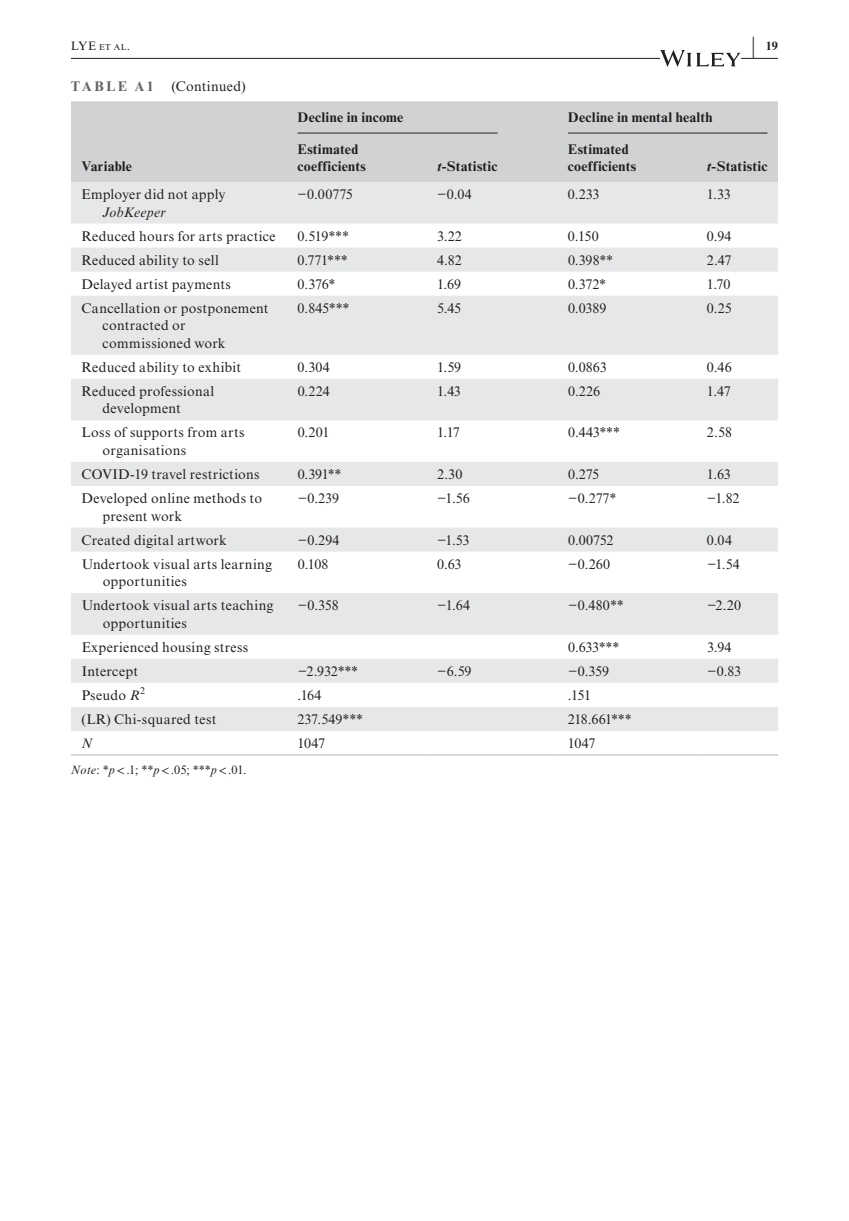
<style>
.page{position:relative;width:849px;height:1221px;background:#fff}
.page>*{position:absolute;margin:0;border:0;box-sizing:border-box;transform-origin:0 0}
.t1{font:700 23.62px "Times New Roman MT Std";color:#231f20;scale:.36 1}
.t2{font:14px/17.5px "Times New Roman MT Std";letter-spacing:.015em;color:#231f20}
.t3{font:700 14px/17.5px "Times New Roman MT Std";letter-spacing:.015em;color:#231f20}
.t4{font:italic 14px "Times New Roman MT Std";letter-spacing:.015em;color:#231f20}
.t5{font:700 14px "Times New Roman MT Std";letter-spacing:.155em;color:#636366}
.t6{font:12.25px "Times New Roman MT Std";letter-spacing:-.015em;color:#231f20}
.t7{font:700 12.25px "Times New Roman MT Std";color:#231f20}
.s1{font-size:8.58px}
.s2{font-style:italic}
.s3{font-family:"STIX"}
</style>
<div class="page">
<hr style="left:71px;top:58px;width:706px;height:1px;background:#231f20">
<svg style="left:660px;top:50px;width:80px;height:17px"></svg>
<div style="left:71px;top:101px;width:706px;height:81px;background:#d1d2d4"></div>
<svg style="left:71px;top:182px;width:706px;height:549px;fill:#e6e7e9"></svg>
<hr style="left:71px;top:754px;width:216px;height:1px;background:#d1d2d4">
<hr style="left:287px;top:754px;width:139px;height:1px;background:#d1d2d4">
<hr style="left:426px;top:754px;width:131px;height:1px;background:#d1d2d4">
<hr style="left:557px;top:754px;width:139px;height:1px;background:#d1d2d4">
<hr style="left:696px;top:754px;width:81px;height:1px;background:#d1d2d4">
<hr style="left:297px;top:133px;width:200px;height:1px;background:#231f20">
<hr style="left:567px;top:133px;width:200px;height:1px;background:#231f20">
<h1 class="t1" style="left:752px;top:31px;width:7px">|</h1>
<p class="t6" style="left:71px;top:39px;width:60px">LYE <span class="s1">et al</span>.</p>
<p class="t7" style="left:765px;top:38px;width:14px">19</p>
<p class="t5" style="left:71px;top:77px;width:84px">TABLE A1</p>
<p class="t2" style="left:171px;top:77px;width:76px">(Continued)</p>
<p class="t3" style="left:81px;top:157px;width:52px">Variable</p>
<p class="t2" style="left:81px;top:185px;width:146px">Employer did not apply</p>
<p class="t4" style="left:102px;top:204px;width:65px">JobKeeper</p>
<p class="t3" style="left:297px;top:108px;width:107px">Decline in income</p>
<p class="t3" style="left:567px;top:108px;width:146px">Decline in mental health</p>
<p class="t3" style="left:297px;top:140px;width:70px">Estimated coefficients</p>
<p class="t3" style="left:567px;top:140px;width:70px">Estimated coefficients</p>
<p class="t3" style="left:437px;top:157px;width:62px"><span class="s2">t</span>-Statistic</p>
<p class="t3" style="left:706px;top:157px;width:62px"><span class="s2">t</span>-Statistic</p>
<p class="t2" style="left:297px;top:185px;width:57px">−0.00775</p>
<p class="t2" style="left:437px;top:185px;width:36px">−0.04</p>
<p class="t2" style="left:567px;top:185px;width:33px">0.233</p>
<p class="t2" style="left:706px;top:185px;width:25px">1.33</p>
<p class="t2" style="left:81px;top:227px;width:195px">Reduced hours for arts practice</p>
<p class="t2" style="left:297px;top:227px;width:53px">0.519***</p>
<p class="t2" style="left:437px;top:227px;width:26px">3.22</p>
<p class="t2" style="left:568px;top:227px;width:32px">0.150</p>
<p class="t2" style="left:706px;top:227px;width:26px">0.94</p>
<p class="t2" style="left:81px;top:251px;width:139px">Reduced ability to sell</p>
<p class="t2" style="left:297px;top:251px;width:52px">0.771***</p>
<p class="t2" style="left:437px;top:251px;width:26px">4.82</p>
<p class="t2" style="left:568px;top:251px;width:47px">0.398**</p>
<p class="t2" style="left:706px;top:251px;width:26px">2.47</p>
<p class="t2" style="left:81px;top:275px;width:151px">Delayed artist payments</p>
<p class="t2" style="left:297px;top:275px;width:39px">0.376*</p>
<p class="t2" style="left:437px;top:275px;width:26px">1.69</p>
<p class="t2" style="left:568px;top:275px;width:40px">0.372*</p>
<p class="t2" style="left:706px;top:275px;width:25px">1.70</p>
<p class="t2" style="left:103px;top:299px;width:167px;text-indent:-21px">Cancellation or postponement contracted or commissioned work</p>
<p class="t2" style="left:297px;top:299px;width:53px">0.845***</p>
<p class="t2" style="left:437px;top:299px;width:26px">5.45</p>
<p class="t2" style="left:568px;top:299px;width:40px">0.0389</p>
<p class="t2" style="left:706px;top:299px;width:26px">0.25</p>
<p class="t2" style="left:82px;top:358px;width:161px">Reduced ability to exhibit</p>
<p class="t2" style="left:297px;top:358px;width:34px">0.304</p>
<p class="t2" style="left:437px;top:358px;width:26px">1.59</p>
<p class="t2" style="left:568px;top:358px;width:40px">0.0863</p>
<p class="t2" style="left:706px;top:358px;width:26px">0.46</p>
<p class="t2" style="left:103px;top:382px;width:113px;text-indent:-21px">Reduced professional development</p>
<p class="t2" style="left:297px;top:382px;width:34px">0.224</p>
<p class="t2" style="left:437px;top:382px;width:25px">1.43</p>
<p class="t2" style="left:568px;top:382px;width:34px">0.226</p>
<p class="t2" style="left:706px;top:382px;width:25px">1.47</p>
<p class="t2" style="left:103px;top:424px;width:143px;text-indent:-21px">Loss of supports from arts organisations</p>
<p class="t2" style="left:297px;top:424px;width:33px">0.201</p>
<p class="t2" style="left:437px;top:424px;width:24px">1.17</p>
<p class="t2" style="left:568px;top:424px;width:53px">0.443***</p>
<p class="t2" style="left:706px;top:424px;width:27px">2.58</p>
<p class="t2" style="left:82px;top:465px;width:179px">COVID-19 travel restrictions</p>
<p class="t2" style="left:297px;top:465px;width:45px">0.391**</p>
<p class="t2" style="left:437px;top:465px;width:27px">2.30</p>
<p class="t2" style="left:568px;top:465px;width:33px">0.275</p>
<p class="t2" style="left:706px;top:465px;width:25px">1.63</p>
<p class="t2" style="left:103px;top:489px;width:161px;text-indent:-21px">Developed online methods to present work</p>
<p class="t2" style="left:297px;top:489px;width:43px">−0.239</p>
<p class="t2" style="left:437px;top:489px;width:34px">−1.56</p>
<p class="t2" style="left:568px;top:489px;width:50px">−0.277*</p>
<p class="t2" style="left:706px;top:489px;width:34px">−1.82</p>
<p class="t2" style="left:82px;top:531px;width:146px">Created digital artwork</p>
<p class="t2" style="left:297px;top:531px;width:43px">−0.294</p>
<p class="t2" style="left:437px;top:531px;width:34px">−1.53</p>
<p class="t2" style="left:568px;top:531px;width:47px">0.00752</p>
<p class="t2" style="left:706px;top:531px;width:26px">0.04</p>
<p class="t2" style="left:103px;top:555px;width:171px;text-indent:-21px">Undertook visual arts learning opportunities</p>
<p class="t2" style="left:297px;top:555px;width:32px">0.108</p>
<p class="t2" style="left:437px;top:555px;width:26px">0.63</p>
<p class="t2" style="left:568px;top:555px;width:43px">−0.260</p>
<p class="t2" style="left:706px;top:555px;width:34px">−1.54</p>
<p class="t2" style="left:103px;top:596px;width:172px;text-indent:-21px">Undertook visual arts teaching opportunities</p>
<p class="t2" style="left:297px;top:596px;width:42px">−0.358</p>
<p class="t2" style="left:437px;top:596px;width:34px">−1.64</p>
<p class="t2" style="left:568px;top:596px;width:57px">−0.480**</p>
<p class="t2" style="left:706px;top:596px;width:36px">−2.20</p>
<p class="t2" style="left:82px;top:638px;width:168px">Experienced housing stress</p>
<p class="t2" style="left:568px;top:638px;width:53px">0.633***</p>
<p class="t2" style="left:706px;top:638px;width:26px">3.94</p>
<p class="t2" style="left:82px;top:662px;width:58px">Intercept</p>
<p class="t2" style="left:298px;top:662px;width:62px">−2.932***</p>
<p class="t2" style="left:437px;top:662px;width:36px">−6.59</p>
<p class="t2" style="left:568px;top:662px;width:42px">−0.359</p>
<p class="t2" style="left:706px;top:662px;width:36px">−0.83</p>
<p class="t2" style="left:82px;top:686px;width:65px">Pseudo <span class="s2">R</span><sup>2</sup></p>
<p class="t2" style="left:297px;top:686px;width:25px">.164</p>
<p class="t2" style="left:567px;top:686px;width:25px">.151</p>
<p class="t2" style="left:81px;top:710px;width:136px">(LR) Chi-squared test</p>
<p class="t2" style="left:297px;top:710px;width:67px">237.549***</p>
<p class="t2" style="left:567px;top:710px;width:65px">218.661***</p>
<p class="t4" style="left:81px;top:735px;width:12px">N</p>
<p class="t2" style="left:297px;top:734px;width:29px">1047</p>
<p class="t2" style="left:567px;top:734px;width:29px">1047</p>
<p class="t6" style="left:71px;top:763px;width:177px"><span class="s2">Note</span>: *<span class="s2">p</span><span class="s3">&lt;</span>.1; **<span class="s2">p</span><span class="s3">&lt;</span>.05; ***<span class="s2">p</span><span class="s3">&lt;</span>.01.</p>
</div>
